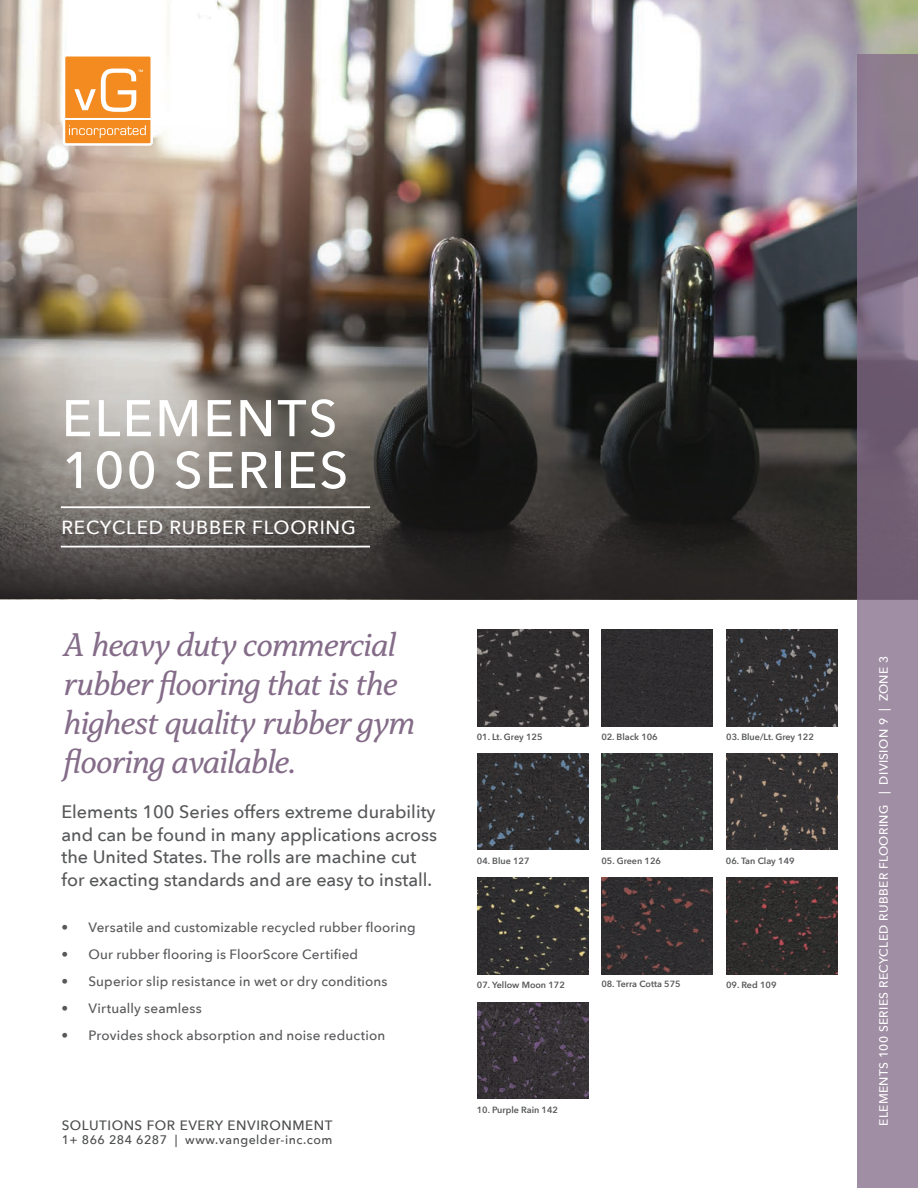
<style>
.page{position:relative;width:918px;height:1188px;background:#fff}
.page>*{position:absolute;margin:0;border:0;box-sizing:border-box;transform-origin:0 0}
.t1{font:500 51px/51.8px "Avenir Next";letter-spacing:.04em;color:#fff}
.t2{font:italic 34.5px/39px "Capitolina";letter-spacing:-.035em;color:#846c89}
.t3{font:500 18.9px "Avenir Next";letter-spacing:.04em;color:#fff}
.t4{font:500 18px/22.5px "Avenir Next";color:#57585a}
.t5{font:500 13.5px "Avenir Next";letter-spacing:.01em;color:#57585a}
.t6{font:500 13.5px "Avenir Next";letter-spacing:.04em;color:#4b4c4d}
.t7{font:500 12.3px "Avenir Next";letter-spacing:.04em;color:#4b4c4d}
.t8{font:500 12px "Avenir Next";letter-spacing:.03em;color:#fff}
.t9{font:600 9px "Avenir Next";color:#57585a}
</style>
<div class="page">
<img style="left:0;top:0;width:918px;height:599px">
<hr style="left:61px;top:506px;width:309px;height:2px;background:#fff">
<hr style="left:61px;top:546px;width:309px;height:2px;background:#fff">
<div style="left:64px;top:55px;width:88px;height:89px;background:#f38b20;border-radius:2px"></div>
<div style="left:63px;top:54px;width:90px;height:92px;border:2px solid #fff;border-radius:2px"></div>
<svg style="left:69px;top:125px;width:77px;height:13px"></svg>
<svg style="left:74px;top:69px;width:69px;height:43px"></svg>
<hr style="left:64px;top:119px;width:88px;height:1px;background:#fff">
<svg style="left:858px;top:54px;width:60px;height:1134px;background:#8d7c91"></svg>
<img style="left:477px;top:630px;width:111px;height:96px">
<img style="left:726px;top:630px;width:111px;height:96px">
<div style="left:602px;top:630px;width:111px;height:96px;background:#2f2d2f"></div>
<img style="left:477px;top:878px;width:111px;height:96px">
<img style="left:726px;top:878px;width:111px;height:96px">
<img style="left:726px;top:753px;width:111px;height:97px">
<img style="left:602px;top:878px;width:111px;height:96px">
<img style="left:602px;top:753px;width:111px;height:97px">
<img style="left:477px;top:753px;width:111px;height:97px">
<img style="left:477px;top:1002px;width:111px;height:97px">
<p class="t1" style="left:62px;top:391px;width:288px">ELEMENTS<br>100 SERIES</p>
<p class="t3" style="left:61px;top:511px;width:296px">RECYCLED RUBBER FLOORING</p>
<p class="t2" style="left:64px;top:625px;width:354px">A heavy duty commercial rubber flooring that is the highest quality rubber gym flooring available.</p>
<p class="t4" style="left:62px;top:800px;width:377px">Elements 100 Series offers extreme durability and can be found in many applications across the United States. The rolls are machine cut for exacting standards and are easy to install.</p>
<p class="t5" style="left:62px;top:916px;width:356px">• Versatile and customizable recycled rubber flooring</p>
<p class="t5" style="left:62px;top:943px;width:298px">• Our rubber flooring is FloorScore Certified</p>
<p class="t5" style="left:62px;top:970px;width:328px">• Superior slip resistance in wet or dry conditions</p>
<p class="t5" style="left:62px;top:997px;width:142px">• Virtually seamless</p>
<p class="t5" style="left:62px;top:1024px;width:325px">• Provides shock absorption and noise reduction</p>
<p class="t6" style="left:62px;top:1113px;width:272px">SOLUTIONS FOR EVERY ENVIRONMENT</p>
<p class="t7" style="left:62px;top:1130px;width:272px">1+ 866 284 6287 | www.vangelder-inc.com</p>
<p class="t9" style="left:477px;top:730px;width:67px">01. Lt. Grey 125</p>
<p class="t9" style="left:601px;top:730px;width:58px">02. Black 106</p>
<p class="t9" style="left:726px;top:730px;width:89px">03. Blue/Lt. Grey 122</p>
<p class="t9" style="left:477px;top:853px;width:54px">04. Blue 127</p>
<p class="t9" style="left:601px;top:853px;width:61px">05. Green 126</p>
<p class="t9" style="left:726px;top:853px;width:70px">06. Tan Clay 149</p>
<p class="t9" style="left:601px;top:977px;width:81px">08. Terra Cotta 575</p>
<p class="t9" style="left:477px;top:977px;width:90px">07. Yellow Moon 172</p>
<p class="t9" style="left:726px;top:977px;width:52px">09. Red 109</p>
<p class="t9" style="left:477px;top:1102px;width:83px">10. Purple Rain 142</p>
<p class="t8" style="left:874px;top:1126px;width:471px;rotate:-90deg">ELEMENTS 100 SERIES RECYCLED RUBBER FLOORING | DIVISION 9 | ZONE 3</p>
</div>
